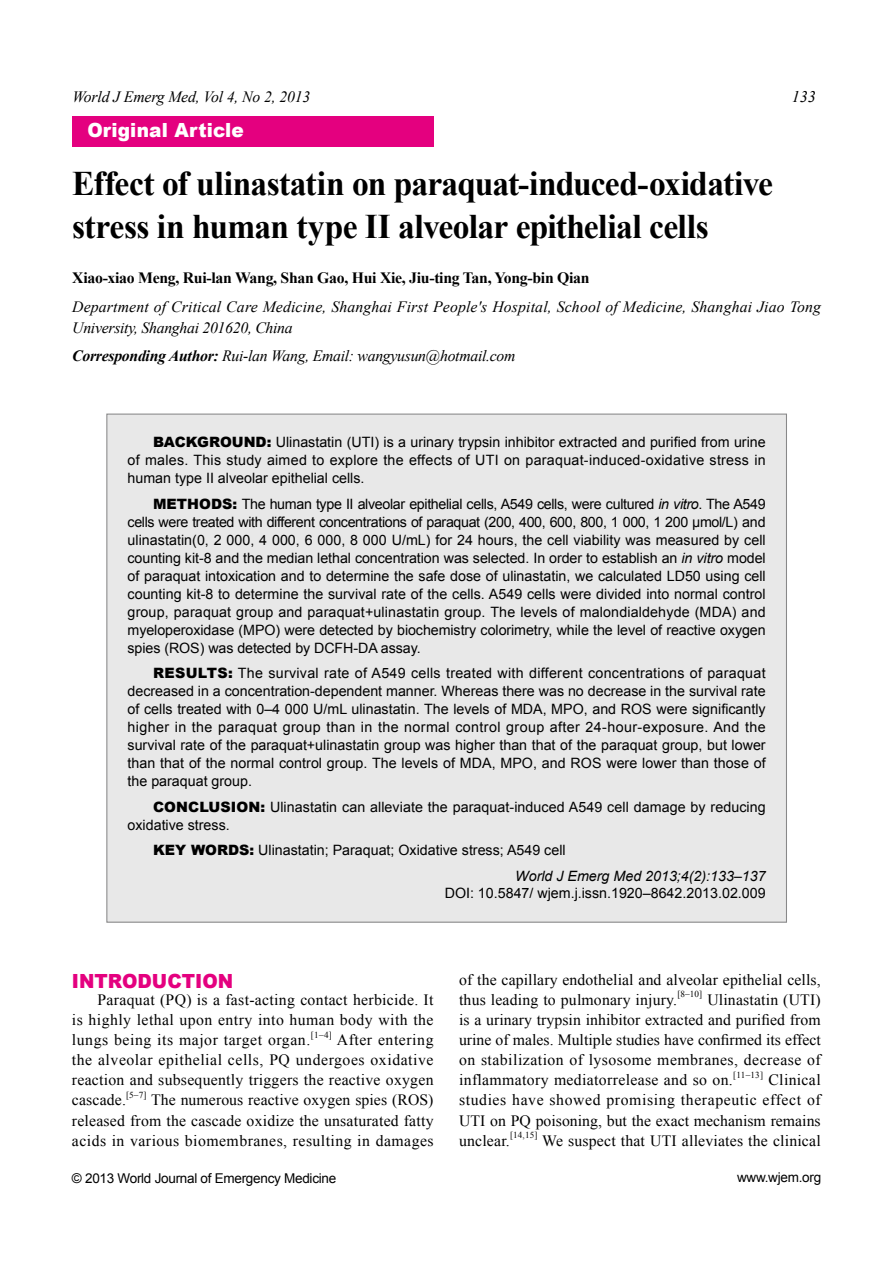
<style>
.page{position:relative;width:893px;height:1263px;background:#fff}
.page>*{position:absolute;margin:0;border:0;box-sizing:border-box;transform-origin:0 0}
.t1{font:700 34.5px/42.5px "Times New Roman";letter-spacing:-.02em;color:#000}
.t2{font:900 19.5px "Arial";letter-spacing:.01em;color:#fff;scale:.95 1}
.t3{font:900 19.5px "Arial";color:#e4007f;scale:.95 1}
.t4{font:italic 16.05px "Times New Roman";color:#000}
.t5{font:15.75px/20.1px "Times New Roman";letter-spacing:.015em;color:#000;text-align:justify}
.t6{font:italic 15.75px/21px "Times New Roman";letter-spacing:.01em;color:#000}
.t7{font:700 15.75px "Times New Roman";letter-spacing:-.02em;color:#000}
.t8{font:italic 15.75px "Times New Roman";letter-spacing:-.02em;color:#000}
.t9{font:italic 15.75px "Times New Roman";letter-spacing:-.01em;color:#000}
.t10{font:14.25px/18px "Arial";color:#000;text-align:justify}
.t11{font:13.5px "Arial";letter-spacing:-.02em;color:#000}
.t12{font:9.15px "Times New Roman";letter-spacing:.01em;color:#000}
.s1{font-weight:700}
.s2{font-weight:900}
.s3{font-style:italic}
</style>
<div class="page">
<div style="left:72px;top:116px;width:361px;height:31px;background:#e4007f"></div>
<div style="left:107px;top:414px;width:679px;height:508px;background:#e8e8e8"></div>
<p class="t9" style="left:72px;top:91px;width:239px">World J Emerg Med, Vol 4, No 2, 2013</p>
<p class="t4" style="left:791px;top:91px;width:26px">133</p>
<h2 class="t2" style="left:87px;top:123px;width:166px">Original Article</h2>
<h1 class="t1" style="left:72px;top:166px;width:702px">Effect of ulinastatin on paraquat-induced-oxidative stress in human type II alveolar epithelial cells</h1>
<p class="t7" style="left:72px;top:272px;width:518px">Xiao-xiao Meng, Rui-lan Wang, Shan Gao, Hui Xie, Jiu-ting Tan, Yong-bin Qian</p>
<p class="t6" style="left:72px;top:297px;width:750px">Department of Critical Care Medicine, Shanghai First People's Hospital, School of Medicine, Shanghai Jiao Tong<br>University, Shanghai 201620, China</p>
<p class="t8" style="left:72px;top:350px;width:445px"><span class="s1">Corresponding Author:</span> Rui-lan Wang, Email: wangyusun@hotmail.com</p>
<p class="t10" style="left:128px;top:434px;width:639px;text-indent:26px"><span class="s2">BACKGROUND:</span> Ulinastatin (UTI) is a urinary trypsin inhibitor extracted and purified from urine of males. This study aimed to explore the effects of UTI on paraquat-induced-oxidative stress in human type II alveolar epithelial cells.</p>
<p class="t10" style="left:128px;top:496px;width:639px;text-indent:26px"><span class="s2">METHODS:</span> The human type II alveolar epithelial cells, A549 cells, were cultured <span class="s3">in vitro</span>. The A549 cells were treated with different concentrations of paraquat (200, 400, 600, 800, 1 000, 1 200 µmol/L) and ulinastatin(0, 2 000, 4 000, 6 000, 8 000 U/mL) for 24 hours, the cell viability was measured by cell counting kit-8 and the median lethal concentration was selected. In order to establish an <span class="s3">in vitro</span> model of paraquat intoxication and to determine the safe dose of ulinastatin, we calculated LD50 using cell counting kit-8 to determine the survival rate of the cells. A549 cells were divided into normal control group, paraquat group and paraquat+ulinastatin group. The levels of malondialdehyde (MDA) and myeloperoxidase (MPO) were detected by biochemistry colorimetry, while the level of reactive oxygen spies (ROS) was detected by DCFH-DA assay.</p>
<p class="t10" style="left:128px;top:665px;width:639px;text-indent:26px"><span class="s2">RESULTS:</span> The survival rate of A549 cells treated with different concentrations of paraquat decreased in a concentration-dependent manner. Whereas there was no decrease in the survival rate of cells treated with 0–4 000 U/mL ulinastatin. The levels of MDA, MPO, and ROS were significantly higher in the paraquat group than in the normal control group after 24-hour-exposure. And the survival rate of the paraquat+ulinastatin group was higher than that of the paraquat group, but lower than that of the normal control group. The levels of MDA, MPO, and ROS were lower than those of the paraquat group.</p>
<p class="t10" style="left:128px;top:799px;width:639px;text-indent:26px"><span class="s2">CONCLUSION:</span> Ulinastatin can alleviate the paraquat-induced A549 cell damage by reducing oxidative stress.</p>
<p class="t10" style="left:515px;top:839px;width:252px;line-height:25.5px;text-indent:-362px"><span class="s2">KEY WORDS:</span> Ulinastatin; Paraquat; Oxidative stress; A549 cell<br><span class="s3">World J Emerg Med 2013;4(2):133–137</span></p>
<p class="t10" style="left:444px;top:885px;width:322px">DOI: 10.5847/ wjem.j.issn.1920–8642.2013.02.009</p>
<h2 class="t3" style="left:72px;top:974px;width:171px">INTRODUCTION</h2>
<p class="t5" style="left:72px;top:991px;width:363px;text-indent:26px">Paraquat (PQ) is a fast-acting contact herbicide. It is highly lethal upon entry into human body with the lungs being its major target organ.</p>
<p class="t12" style="left:311px;top:1031px;width:23px">[1–4]</p>
<p class="t5" style="left:72px;top:1031px;width:363px;text-indent:265px">After entering the alveolar epithelial cells, PQ undergoes oxidative reaction and subsequently triggers the reactive oxygen cascade.</p>
<p class="t12" style="left:126px;top:1092px;width:22px">[5–7]</p>
<p class="t5" style="left:72px;top:1092px;width:363px;text-indent:79px">The numerous reactive oxygen spies (ROS) released from the cascade oxidize the unsaturated fatty acids in various biomembranes, resulting in damages</p>
<p class="t11" style="left:72px;top:1173px;width:266px">© 2013 World Journal of Emergency Medicine</p>
<p class="t5" style="left:459px;top:971px;width:363px">of the capillary endothelial and alveolar epithelial cells, thus leading to pulmonary injury.</p>
<p class="t12" style="left:677px;top:991px;width:26px">[8–10]</p>
<p class="t5" style="left:459px;top:991px;width:363px;text-indent:248px">Ulinastatin (UTI) is a urinary trypsin inhibitor extracted and purified from urine of males. Multiple studies have confirmed its effect on stabilization of lysosome membranes, decrease of inflammatory mediatorrelease and so on.</p>
<p class="t12" style="left:733px;top:1072px;width:31px">[11–13]</p>
<p class="t5" style="left:459px;top:1072px;width:363px;text-indent:309px">Clinical studies have showed promising therapeutic effect of UTI on PQ poisoning, but the exact mechanism remains unclear.</p>
<p class="t12" style="left:510px;top:1132px;width:29px">[14,15]</p>
<p class="t5" style="left:542px;top:1132px;width:280px">We suspect that UTI alleviates the clinical</p>
<p class="t11" style="left:737px;top:1172px;width:86px">www.wjem.org</p>
</div>
